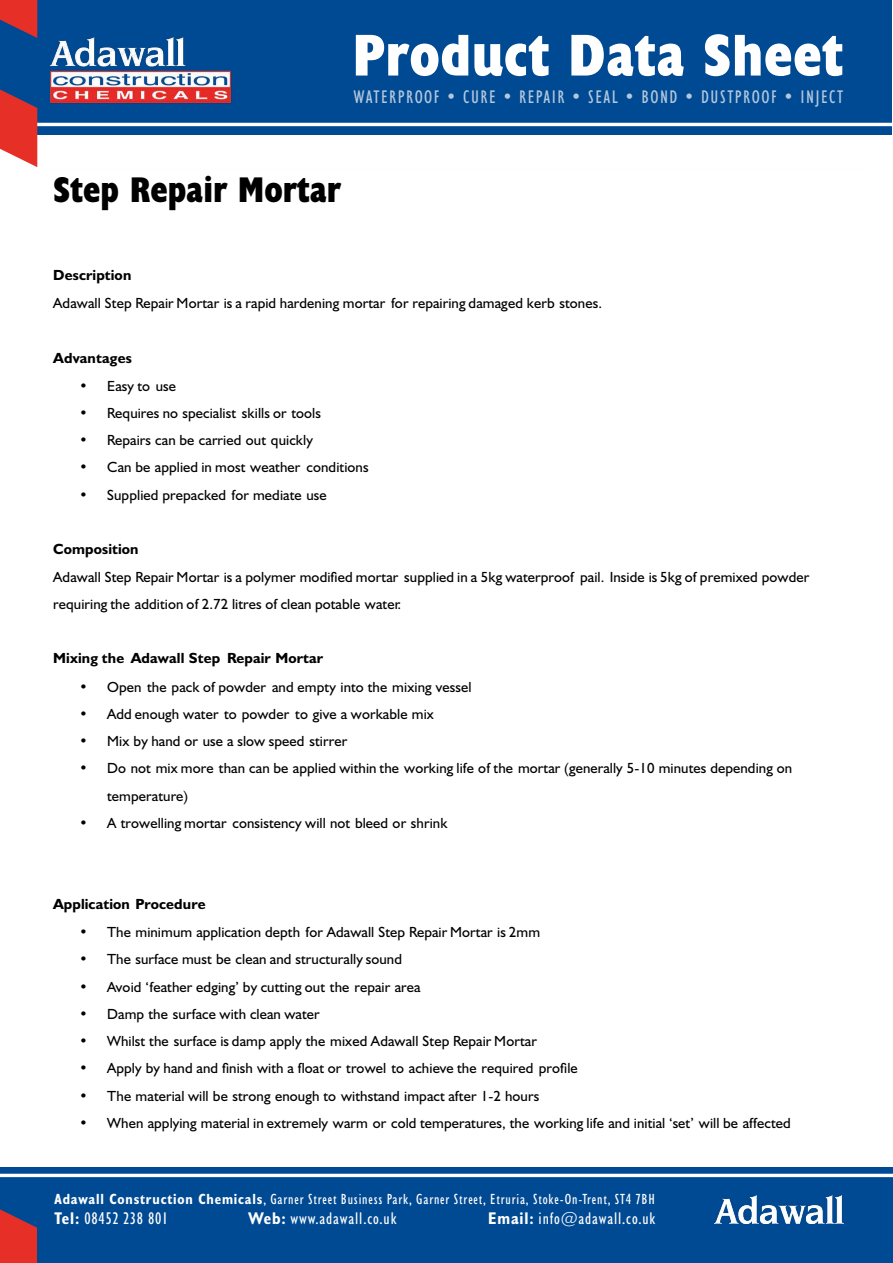
<style>
.page{position:relative;width:893px;height:1263px;background:#fff}
.page>*{position:absolute;margin:0;border:0;box-sizing:border-box;transform-origin:0 0}
.t1{font:700 condensed 59.55px "Humanist 521 BT Xtra";letter-spacing:.01em;color:#fff}
.t2{font:700 condensed 36px "Humanist 521 BT Xtra";color:#000}
.t3{font:condensed 18.45px "Humanist 521 BT";letter-spacing:.08em;color:#fff}
.t4{font:condensed 16.95px "Humanist 521 BT";letter-spacing:.05em;color:#fff}
.t5{font:condensed 14.85px "Humanist 521 BT";letter-spacing:.055em;color:#fff}
.t6{font:14.7px/27px "Humanist 521 BT";letter-spacing:.005em;color:#000}
.t7{font:700 14.7px "Humanist 521 BT";letter-spacing:.01em;color:#000}
.s1{font-weight:700}
</style>
<div class="page">
<div style="left:0;top:0;width:892px;height:167px;background:#004a93"></div>
<div style="left:0;top:135px;width:893px;height:101px;background:#fff"></div>
<img style="left:49px;top:37px;width:183px;height:67px">
<hr style="left:0;top:123px;width:893px;height:3px;background:#fff">
<svg style="left:0;top:89px;width:37px;height:78px"></svg>
<svg style="left:0;top:0;width:37px;height:38px"></svg>
<div style="left:0;top:1167px;width:893px;height:96px;background:#004a93"></div>
<hr style="left:0;top:1174px;width:893px;height:3px;background:#fff">
<svg style="left:0;top:1209px;width:37px;height:54px"></svg>
<img style="left:714px;top:1196px;width:129px;height:27px">
<h1 class="t1" style="left:352px;top:18px;width:492px">Product Data Sheet</h1>
<p class="t3" style="left:354px;top:86px;width:491px">WATERPROOF • CURE • REPAIR • SEAL • BOND • DUSTPROOF • INJECT</p>
<h2 class="t2" style="left:53px;top:168px;width:289px">Step Repair Mortar</h2>
<p class="t7" style="left:53px;top:266px;width:80px">Description</p>
<p class="t6" style="left:53px;top:290px;width:550px">Adawall Step Repair Mortar is a rapid hardening mortar for repairing damaged kerb stones.</p>
<p class="t7" style="left:53px;top:349px;width:80px">Advantages</p>
<p class="t6" style="left:80px;top:372px;width:97px">• Easy to use</p>
<p class="t6" style="left:80px;top:399px;width:242px">• Requires no specialist skills or tools</p>
<p class="t6" style="left:80px;top:426px;width:234px">• Repairs can be carried out quickly</p>
<p class="t6" style="left:80px;top:453px;width:290px">• Can be applied in most weather conditions</p>
<p class="t6" style="left:80px;top:481px;width:248px">• Supplied prepacked for mediate use</p>
<p class="t7" style="left:53px;top:540px;width:87px">Composition</p>
<p class="t6" style="left:53px;top:563px;width:758px">Adawall Step Repair Mortar is a polymer modified mortar supplied in a 5kg waterproof pail. Inside is 5kg of premixed powder requiring the addition of 2.72 litres of clean potable water.</p>
<p class="t7" style="left:53px;top:649px;width:272px">Mixing the Adawall Step Repair Mortar</p>
<p class="t6" style="left:80px;top:673px;width:393px">• Open the pack of powder and empty into the mixing vessel</p>
<p class="t6" style="left:80px;top:700px;width:355px">• Add enough water to powder to give a workable mix</p>
<p class="t6" style="left:80px;top:727px;width:269px">• Mix by hand or use a slow speed stirrer</p>
<p class="t6" style="left:107px;top:754px;width:687px;text-indent:-27px">• Do not mix more than can be applied within the working life of the mortar (generally 5-10 minutes depending on temperature)</p>
<p class="t6" style="left:80px;top:809px;width:369px">• A trowelling mortar consistency will not bleed or shrink</p>
<p class="t7" style="left:53px;top:895px;width:154px">Application Procedure</p>
<p class="t6" style="left:80px;top:918px;width:461px">• The minimum application depth for Adawall Step Repair Mortar is 2mm</p>
<p class="t6" style="left:80px;top:945px;width:323px">• The surface must be clean and structurally sound</p>
<p class="t6" style="left:80px;top:973px;width:342px">• Avoid ‘feather edging’ by cutting out the repair area</p>
<p class="t6" style="left:80px;top:1000px;width:241px">• Damp the surface with clean water</p>
<p class="t6" style="left:80px;top:1027px;width:458px">• Whilst the surface is damp apply the mixed Adawall Step Repair Mortar</p>
<p class="t6" style="left:80px;top:1054px;width:499px">• Apply by hand and finish with a float or trowel to achieve the required profile</p>
<p class="t6" style="left:80px;top:1082px;width:460px">• The material will be strong enough to withstand impact after 1-2 hours</p>
<p class="t6" style="left:80px;top:1109px;width:712px">• When applying material in extremely warm or cold temperatures, the working life and initial ‘set’ will be affected</p>
<p class="t5" style="left:55px;top:1190px;width:602px"><span class="s1">Adawall Construction Chemicals</span>, Garner Street Business Park, Garner Street, Etruria, Stoke-On-Trent, ST4 7BH</p>
<p class="t4" style="left:55px;top:1209px;width:114px"><span class="s1">Tel:</span> 08452 238 801</p>
<p class="t4" style="left:249px;top:1209px;width:149px"><span class="s1">Web:</span> www.adawall.co.uk</p>
<p class="t4" style="left:488px;top:1209px;width:169px"><span class="s1">Email:</span> info@adawall.co.uk</p>
</div>
